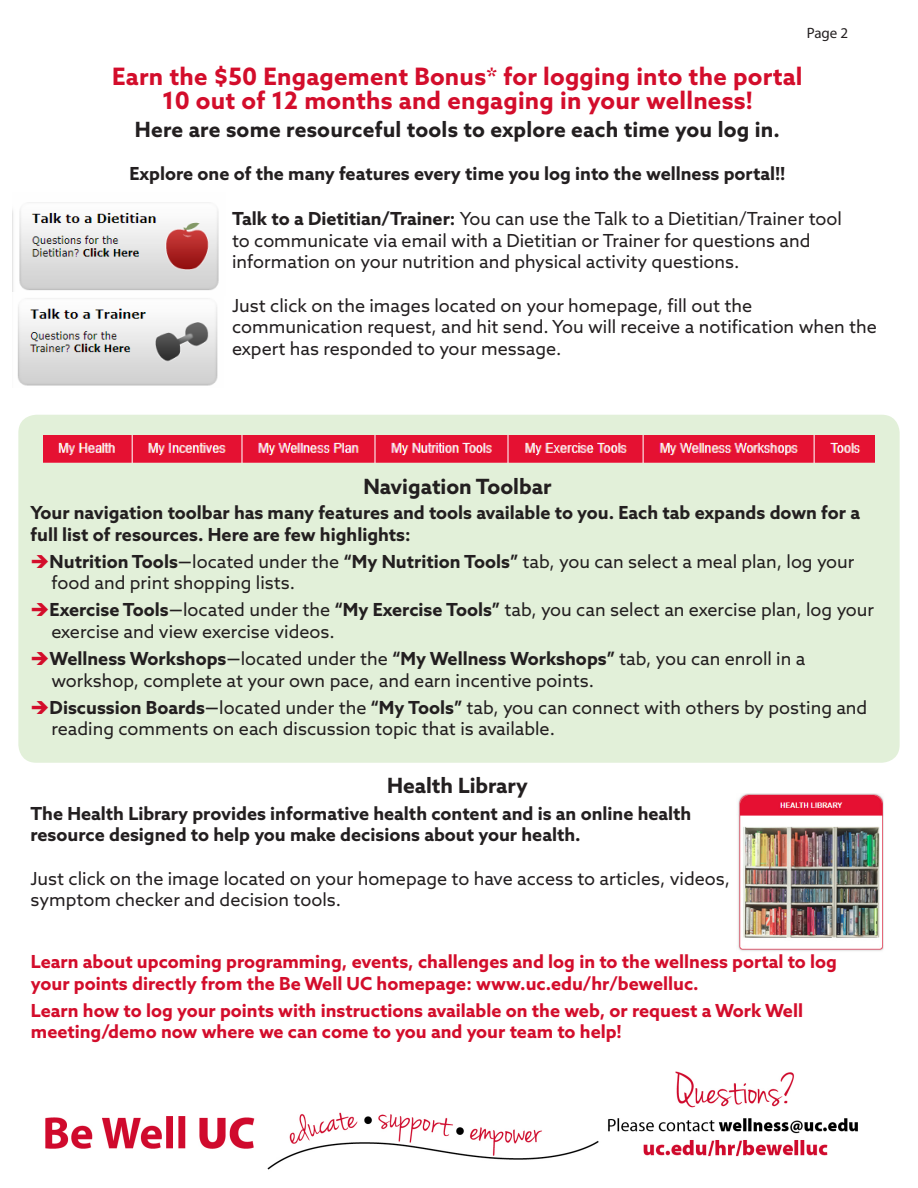
<style>
.page{position:relative;width:918px;height:1188px;background:#fff}
.page>*{position:absolute;margin:0;border:0;box-sizing:border-box;transform-origin:0 0}
.t1{font:700 24px "Azo Sans";letter-spacing:.01em;color:#d30d2b}
.t2{font:700 21px "Azo Sans";letter-spacing:.005em;color:#231f20}
.t3{font:18px/21.6px "Azo Sans";color:#231f20}
.t4{font:700 18px/21.6px "Azo Sans";color:#231f20}
.t5{font:700 18px/21.6px "Azo Sans";color:#d30d2b}
.t6{font:15px "Myriad Pro";color:#231f20}
.s1{font-weight:700}
.s2{color:#d30d2b}
.s3{font-family:"Filson Pro"}
</style>
<div class="page">
<img style="left:45px;top:1071px;width:813px;height:99px">
<div style="left:18px;top:415px;width:882px;height:348px;background:#e2f0d9;border-radius:18px"></div>
<img style="left:12px;top:202px;width:207px;height:90px">
<img style="left:17px;top:298px;width:201px;height:88px">
<img style="left:44px;top:436px;width:831px;height:26px">
<img style="left:738px;top:794px;width:146px;height:157px">
<p class="t6" style="left:807px;top:24px;width:43px">Page 2</p>
<p class="t1" style="left:112px;top:60px;width:692px">Earn the $50 Engagement Bonus* for logging into the portal</p>
<p class="t1" style="left:162px;top:84px;width:592px">10 out of 12 months and engaging in your wellness!</p>
<p class="t2" style="left:135px;top:116px;width:647px">Here are some resourceful tools to explore each time you log in.</p>
<p class="t4" style="left:129px;top:163px;width:658px">Explore one of the many features every time you log into the wellness portal!!</p>
<p class="t3" style="left:232px;top:208px;width:611px"><span class="s1">Talk to a Dietitian/Trainer:</span> You can use the Talk to a Dietitian/Trainer tool to communicate via email with a Dietitian or Trainer for questions and information on your nutrition and physical activity questions.</p>
<p class="t3" style="left:232px;top:294px;width:647px">Just click on the images located on your homepage, fill out the communication request, and hit send. You will receive a notification when the expert has responded to your message.</p>
<p class="t2" style="left:363px;top:472px;width:190px">Navigation Toolbar</p>
<p class="t4" style="left:30px;top:502px;width:831px">Your navigation toolbar has many features and tools available to you. Each tab expands down for a full list of resources. Here are few highlights:</p>
<p class="t3" style="left:51px;top:550px;width:805px;text-indent:-21px"><span class="s2">➔</span><span class="s1">Nutrition Tools</span><span class="s3">—</span>located under the <span class="s1">“My Nutrition Tools”</span> tab, you can select a meal plan, log your food and print shopping lists.</p>
<p class="t3" style="left:51px;top:599px;width:824px;text-indent:-21px"><span class="s2">➔</span><span class="s1">Exercise Tools</span><span class="s3">—</span>located under the <span class="s1">“My Exercise Tools”</span> tab, you can select an exercise plan, log your exercise and view exercise videos.</p>
<p class="t3" style="left:51px;top:648px;width:755px;text-indent:-21px"><span class="s2">➔</span><span class="s1">Wellness Workshops</span><span class="s3">—</span>located under the <span class="s1">“My Wellness Workshops”</span> tab, you can enroll in a workshop, complete at your own pace, and earn incentive points.</p>
<p class="t3" style="left:51px;top:696px;width:817px;text-indent:-21px"><span class="s2">➔</span><span class="s1">Discussion Boards</span><span class="s3">—</span>located under the <span class="s1">“My Tools”</span> tab, you can connect with others by posting and reading comments on each discussion topic that is available.</p>
<p class="t2" style="left:387px;top:771px;width:142px">Health Library</p>
<p class="t4" style="left:30px;top:802px;width:663px">The Health Library provides informative health content and is an online health resource designed to help you make decisions about your health.</p>
<p class="t3" style="left:30px;top:867px;width:701px">Just click on the image located on your homepage to have access to articles, videos, symptom checker and decision tools.</p>
<p class="t5" style="left:31px;top:951px;width:808px">Learn about upcoming programming, events, challenges and log in to the wellness portal to log your points directly from the Be Well UC homepage: www.uc.edu/hr/bewelluc.</p>
<p class="t5" style="left:31px;top:1000px;width:774px;line-height:21px">Learn how to log your points with instructions available on the web, or request a Work Well meeting/demo now where we can come to you and your team to help!</p>
</div>
